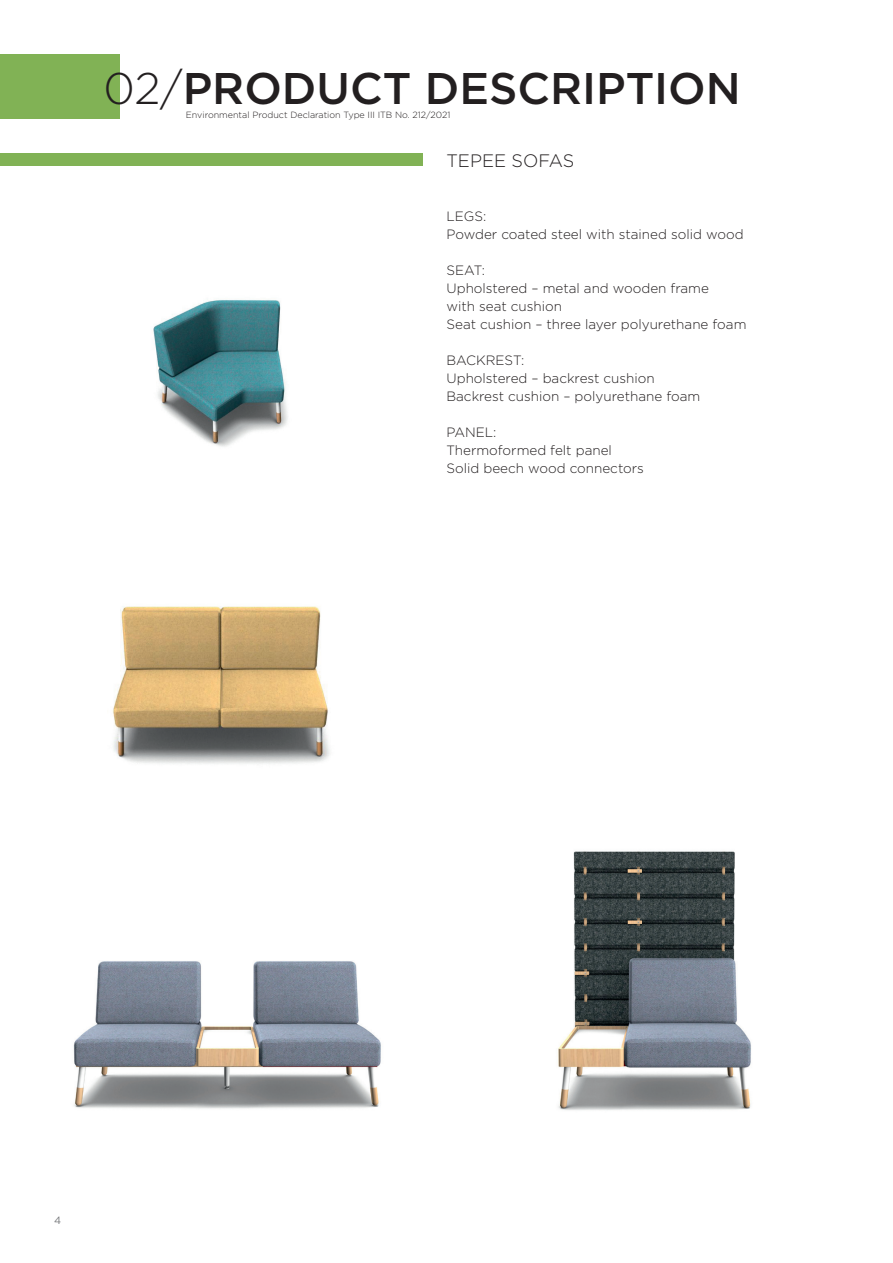
<style>
.page{position:relative;width:893px;height:1263px;background:#fff}
.page>*{position:absolute;margin:0;border:0;box-sizing:border-box;transform-origin:0 0}
.t1{font:500 44.25px "Gotham";color:#231f20}
.t2{font:300 18px "Gotham";color:#231f20}
.t3{font:300 13.5px/18px "Gotham";color:#231f20}
.t4{font:10.5px "Gotham";color:#76787b}
.t5{font:300 9px "Gotham";color:#231f20}
.s1{font-weight:300}
</style>
<div class="page">
<div style="left:0;top:54px;width:119px;height:64px;background:#81b255"></div>
<div style="left:0;top:153px;width:423px;height:12px;background:#81b255"></div>
<img style="left:112px;top:606px;width:218px;height:158px">
<img style="left:558px;top:851px;width:193px;height:259px">
<img style="left:73px;top:961px;width:308px;height:148px">
<img style="left:153px;top:300px;width:135px;height:147px">
<h1 class="t1" style="left:103px;top:59px;width:639px"><span class="s1">02/</span>PRODUCT DESCRIPTION</h1>
<p class="t5" style="left:186px;top:110px;width:266px">Environmental Product Declaration Type III ITB No. 212/2021</p>
<h2 class="t2" style="left:446px;top:149px;width:129px">TEPEE SOFAS</h2>
<p class="t3" style="left:446px;top:207px;width:299px">LEGS:<br>Powder coated steel with stained solid wood</p>
<p class="t3" style="left:446px;top:261px;width:301px">SEAT:<br>Upholstered – metal and wooden frame<br>with seat cushion<br>Seat cushion – three layer polyurethane foam</p>
<p class="t3" style="left:446px;top:351px;width:255px">BACKREST:<br>Upholstered – backrest cushion<br>Backrest cushion – polyurethane foam</p>
<p class="t3" style="left:446px;top:423px;width:199px">PANEL:<br>Thermoformed felt panel<br>Solid beech wood connectors</p>
<p class="t4" style="left:54px;top:1214px;width:9px">4</p>
</div>
